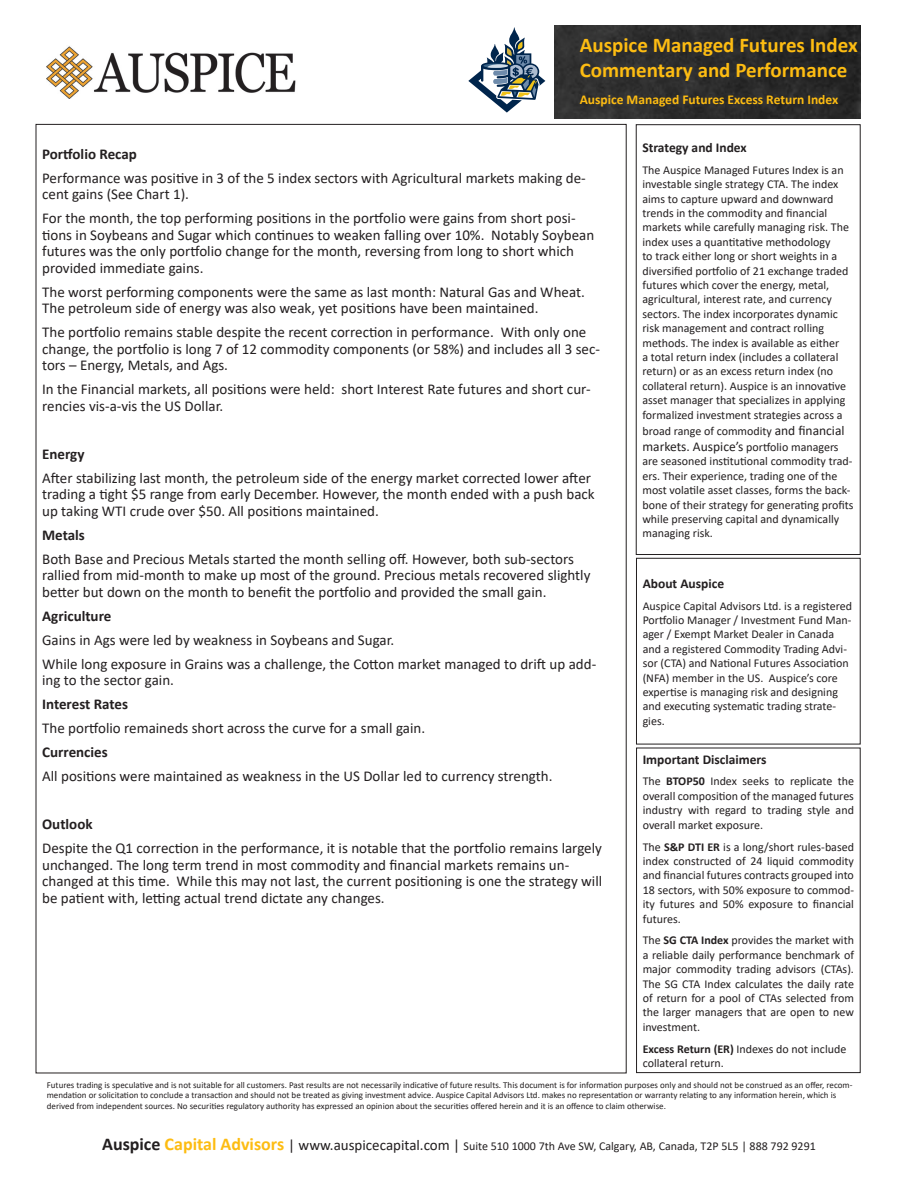
<style>
.page{position:relative;width:918px;height:1188px;background:#fff}
.page>*{position:absolute;margin:0;border:0;box-sizing:border-box;transform-origin:0 0}
.t1{font:700 21px "Calibri";color:#fdbc12}
.t2{font:15px/16.5px "Calibri";color:#231f20}
.t3{font:700 15px "Calibri";color:#231f20}
.t4{font:700 13.5px "Calibri";color:#231f20}
.t5{font:700 13.5px "Calibri";color:#fdbc12}
.t6{font:13.5px "Calibri";color:#231f20}
.t7{font:12px/14.4px "Calibri";color:#231f20}
.t8{font:9px/10.5px "Calibri";color:#231f20}
.s1{font-size:13.5px}
.s2{font-size:12px}
.s3{font-weight:700}
.s4{font-weight:700;font-size:18px}
.s5{font-weight:700;font-size:18px;color:#fdbc12}
.s6{font-size:15px}
</style>
<div class="page">
<div style="left:636px;top:558px;width:224px;height:186px;border:1px solid #231f20"></div>
<div style="left:636px;top:124px;width:224px;height:431px;border:1px solid #231f20"></div>
<div style="left:636px;top:748px;width:224px;height:325px;border:1px solid #231f20"></div>
<img style="left:555px;top:26px;width:305px;height:92px">
<svg style="left:468px;top:27px;width:78px;height:86px"></svg>
<img style="left:47px;top:46px;width:249px;height:53px">
<p class="t1" style="left:580px;top:30px;width:279px">Auspice Managed Futures Index</p>
<p class="t1" style="left:580px;top:55px;width:269px">Commentary and Performance</p>
<p class="t5" style="left:580px;top:90px;width:260px">Auspice Managed Futures Excess Return Index</p>
<p class="t3" style="left:42px;top:143px;width:96px">Portfolio Recap</p>
<p class="t2" style="left:42px;top:169px;width:545px">Performance was positive in 3 of the 5 index sectors with Agricultural markets making de&shy;cent gains (See Chart 1).</p>
<p class="t2" style="left:42px;top:210px;width:554px">For the month, the top performing positions in the portfolio were gains from short posi&shy;tions in Soybeans and Sugar which continues to weaken falling over 10%. Notably Soybean futures was the only portfolio change for the month, reversing from long to short which provided immediate gains.</p>
<p class="t2" style="left:42px;top:283px;width:544px">The worst performing components were the same as last month: Natural Gas and Wheat.<br>The petroleum side of energy was also weak, yet positions have been maintained.</p>
<p class="t2" style="left:42px;top:324px;width:559px">The portfolio remains stable despite the recent correction in performance. With only one change, the portfolio is long 7 of 12 commodity components (or 58%) and includes all 3 sec&shy;tors – Energy, Metals, and Ags.</p>
<p class="t2" style="left:42px;top:381px;width:550px">In the Financial markets, all positions were held: short Interest Rate futures and short cur&shy;rencies vis-a-vis the US Dollar.</p>
<p class="t3" style="left:42px;top:443px;width:44px">Energy</p>
<p class="t2" style="left:42px;top:469px;width:554px">After stabilizing last month, the petroleum side of the energy market corrected lower after trading a tight $5 range from early December. However, the month ended with a push back up taking WTI crude over $50. All positions maintained.</p>
<p class="t3" style="left:42px;top:524px;width:44px">Metals</p>
<p class="t2" style="left:42px;top:550px;width:550px">Both Base and Precious Metals started the month selling off. However, both sub-sectors rallied from mid-month to make up most of the ground. Precious metals recovered slightly better but down on the month to benefit the portfolio and provided the small gain.</p>
<p class="t3" style="left:42px;top:605px;width:71px">Agriculture</p>
<p class="t2" style="left:42px;top:631px;width:354px">Gains in Ags were led by weakness in Soybeans and Sugar.</p>
<p class="t2" style="left:42px;top:655px;width:556px">While long exposure in Grains was a challenge, the Cotton market managed to drift up add&shy;ing to the sector gain.</p>
<p class="t3" style="left:42px;top:694px;width:87px">Interest Rates</p>
<p class="t2" style="left:42px;top:720px;width:385px">The portfolio remaineds short across the curve for a small gain.</p>
<p class="t3" style="left:42px;top:742px;width:67px">Currencies</p>
<p class="t2" style="left:42px;top:768px;width:512px">All positions were maintained as weakness in the US Dollar led to currency strength.</p>
<p class="t3" style="left:42px;top:814px;width:52px">Outlook</p>
<p class="t2" style="left:42px;top:840px;width:562px">Despite the Q1 correction in the performance, it is notable that the portfolio remains largely unchanged. The long term trend in most commodity and financial markets remains un&shy;changed at this time. While this may not last, the current positioning is one the strategy will be patient with, letting actual trend dictate any changes.</p>
<p class="t4" style="left:642px;top:138px;width:106px">Strategy and Index</p>
<p class="t7" style="left:642px;top:162px;width:208px">The Auspice Managed Futures Index is an investable single strategy CTA. The index aims to capture upward and downward trends in the commodity and financial markets while carefully managing risk. The index uses a quantitative methodology<br>to track either long or short weights in a diversified portfolio of 21 exchange traded futures which cover the energy, metal, agricultural, interest rate, and currency sectors. The index incorporates dynamic risk management and contract rolling methods. The index is available as either<br>a total return index (includes a collateral return) or as an excess return index (no collateral return). Auspice is an innovative asset manager that specializes in applying formalized investment strategies across a</p>
<p class="t7" style="left:642px;top:423px;width:204px">broad range of commodity <span class="s1">and financial</span></p>
<p class="t6" style="left:642px;top:437px;width:198px">markets. Auspice’s <span class="s2">portfolio managers</span></p>
<p class="t7" style="left:642px;top:454px;width:213px">are seasoned institutional commodity trad&shy;ers. Their experience, trading one of the most volatile asset classes, forms the back&shy;bone of their strategy for generating profits while preserving capital and dynamically managing risk.</p>
<p class="t4" style="left:643px;top:574px;width:83px">About Auspice</p>
<p class="t7" style="left:643px;top:598px;width:211px">Auspice Capital Advisors Ltd. is a registered Portfolio Manager / Investment Fund Man&shy;ager / Exempt Market Dealer in Canada and a registered Commodity Trading Advi&shy;sor (CTA) and National Futures Association (NFA) member in the US. Auspice’s core expertise is managing risk and designing and executing systematic trading strate&shy;gies.</p>
<p class="t4" style="left:643px;top:750px;width:125px">Important Disclaimers</p>
<p class="t7" style="left:643px;top:774px;width:213px;text-align:justify">The <span class="s3">BTOP50</span> Index seeks to replicate the overall composition of the managed futures industry with regard to trading style and overall market exposure.</p>
<p class="t7" style="left:643px;top:839px;width:213px;text-align:justify">The <span class="s3">S&amp;P DTI ER</span> is a long/short rules-based index constructed of 24 liquid commodity and financial futures contracts grouped into 18 sectors, with 50% exposure to commod&shy;ity futures and 50% exposure to financial futures.</p>
<p class="t7" style="left:643px;top:933px;width:213px;text-align:justify">The <span class="s3">SG CTA Index</span> provides the market with a reliable daily performance benchmark of major commodity trading advisors (CTAs).<br>The SG CTA Index calculates the daily rate of return for a pool of CTAs selected from the larger managers that are open to new investment.</p>
<p class="t7" style="left:643px;top:1041px;width:205px"><span class="s3">Excess Return (ER)</span> Indexes do not include collateral return.</p>
<p class="t8" style="left:47px;top:1079px;width:807px">Futures trading is speculative and is not suitable for all customers. Past results are not necessarily indicative of future results. This document is for information purposes only and should not be construed as an offer, recom&shy;mendation or solicitation to conclude a transaction and should not be treated as giving investment advice. Auspice Capital Advisors Ltd. makes no representation or warranty relating to any information herein, which is derived from independent sources. No securities regulatory authority has expressed an opinion about the securities offered herein and it is an offence to claim otherwise.</p>
<p class="t7" style="left:102px;top:1138px;width:715px"><span class="s4">Auspice</span> <span class="s5">Capital Advisors</span> <span class="s6">| www.auspicecapital.com |</span> Suite 510 1000 7th Ave SW, Calgary, AB, Canada, T2P 5L5 | 888 792 9291</p>
</div>
